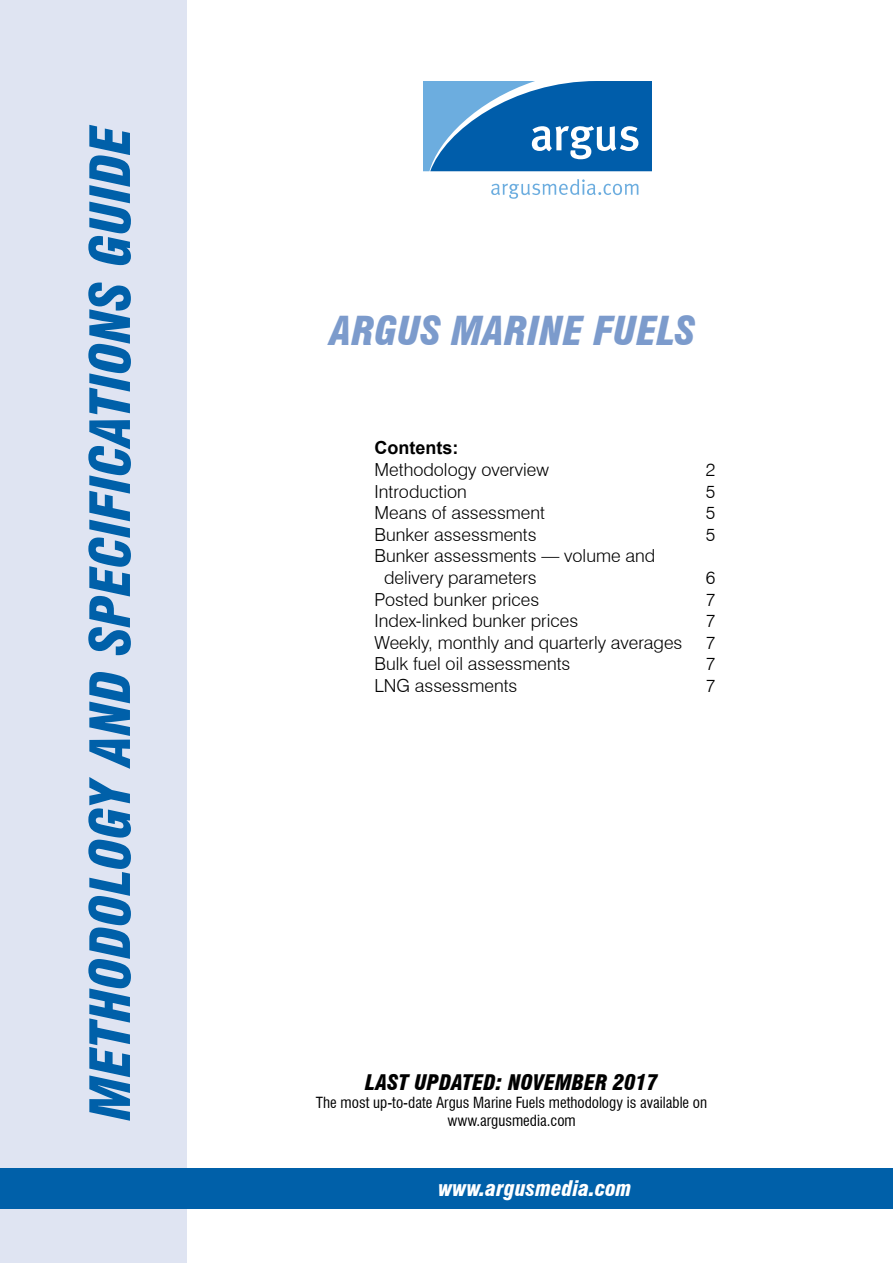
<style>
.page{position:relative;width:893px;height:1263px;background:#fff}
.page>*{position:absolute;margin:0;border:0;box-sizing:border-box;transform-origin:0 0}
.t1{font:italic 900 condensed 54px "Swiss 721 BT";color:#0060a9}
.t2{font:italic 900 condensed 39px "Swiss 721 BT";color:#7c9bcc}
.t3{font:italic 900 condensed 21px "Swiss 721 BT";color:#000}
.t4{font:italic 900 condensed 21px "Swiss 721 BT";color:#fff}
.t5{font:300 18px/21.6px "Swiss 721 BT";color:#000}
.t6{font:700 18px "Arial";color:#000}
.t7{font:condensed 15px "Swiss 721 BT";color:#000}
</style>
<div class="page">
<div style="left:0;top:0;width:186px;height:1263px;background:#dfe4f2"></div>
<div style="left:0;top:1168px;width:893px;height:41px;background:#0060a9"></div>
<svg style="left:423px;top:81px;width:229px;height:90px;background:#307dbd"></svg>
<svg style="left:491px;top:179px;width:147px;height:20px"></svg>
<h1 class="t1" style="left:78px;top:1120px;width:997px;rotate:-90deg">Methodology and specifications guide</h1>
<h2 class="t2" style="left:330px;top:307px;width:145px">Argus MARI</h2>
<h2 class="t2" style="left:540px;top:307px;width:157px">NE FUELS</h2>
<p class="t6" style="left:375px;top:436px;width:85px">Contents:</p>
<p class="t5" style="left:375px;top:459px;width:176px">Methodology overview</p>
<p class="t5" style="left:706px;top:459px;width:11px">2</p>
<p class="t5" style="left:375px;top:480px;width:94px">Introduction</p>
<p class="t5" style="left:706px;top:480px;width:11px">5</p>
<p class="t5" style="left:375px;top:502px;width:172px">Means of assessment</p>
<p class="t5" style="left:706px;top:502px;width:11px">5</p>
<p class="t5" style="left:375px;top:523px;width:164px">Bunker assessments</p>
<p class="t5" style="left:706px;top:523px;width:11px">5</p>
<p class="t5" style="left:384px;top:545px;width:273px;text-indent:-10px">Bunker assessments — volume and delivery parameters</p>
<p class="t5" style="left:706px;top:567px;width:11px">6</p>
<p class="t5" style="left:375px;top:588px;width:166px">Posted bunker prices</p>
<p class="t5" style="left:706px;top:588px;width:11px">7</p>
<p class="t5" style="left:375px;top:610px;width:205px">Index-linked bunker prices</p>
<p class="t5" style="left:706px;top:610px;width:11px">7</p>
<p class="t5" style="left:375px;top:631px;width:309px">Weekly, monthly and quarterly averages</p>
<p class="t5" style="left:706px;top:631px;width:11px">7</p>
<p class="t5" style="left:375px;top:653px;width:197px">Bulk fuel oil assessments</p>
<p class="t5" style="left:706px;top:653px;width:11px">7</p>
<p class="t5" style="left:375px;top:675px;width:144px">LNG assessments</p>
<p class="t5" style="left:706px;top:675px;width:11px">7</p>
<p class="t3" style="left:365px;top:1070px;width:294px">Last Updated: November 2017</p>
<p class="t7" style="left:316px;top:1094px;width:393px">The most up-to-date Argus Marine Fuels methodology is available on</p>
<p class="t7" style="left:447px;top:1112px;width:130px">www.argusmedia.com</p>
<p class="t4" style="left:438px;top:1176px;width:195px">www.argusmedia.com</p>
</div>
